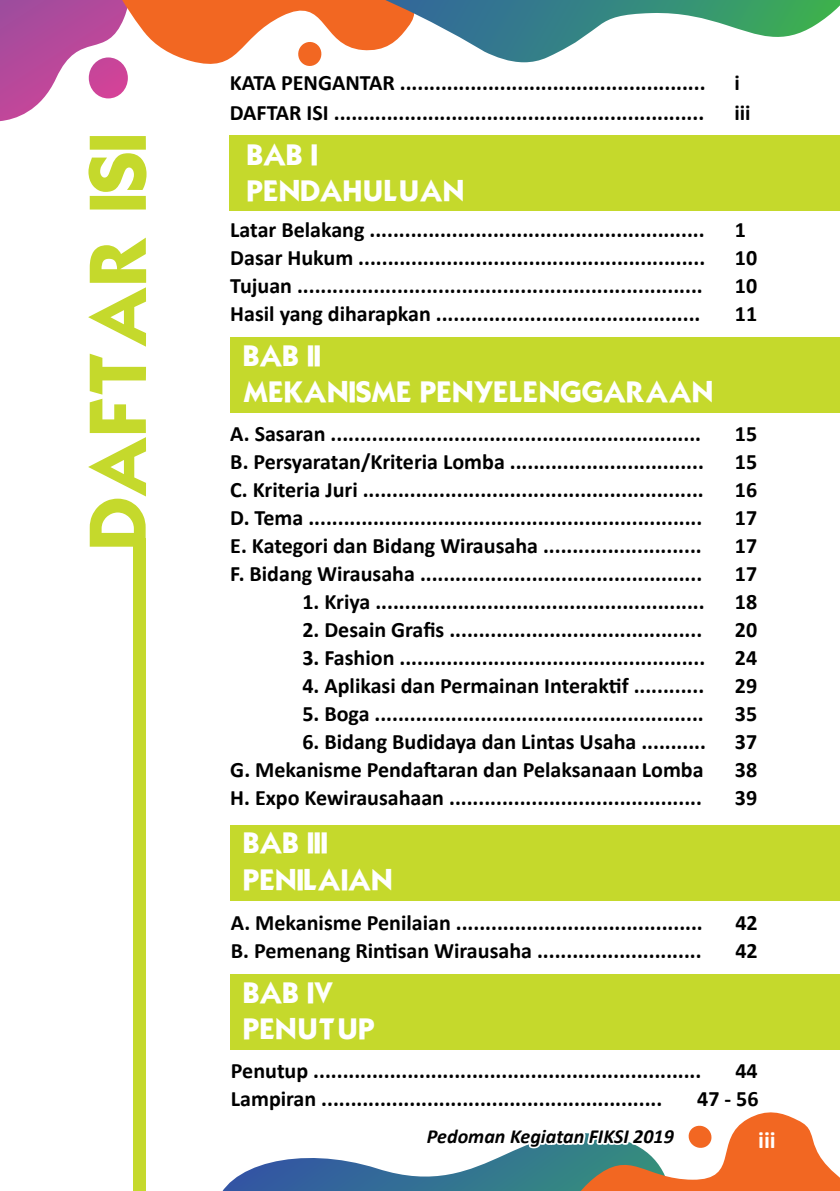
<style>
.page{position:relative;width:840px;height:1191px;background:#fff}
.page>*{position:absolute;margin:0;border:0;box-sizing:border-box;transform-origin:0 0}
.t1{font:80px "Mouser";color:#c5d92c}
.t2{font:30px/36px "Mouser";color:#fff}
.t3{font:700 24px "Calibri";color:#fff}
.t4{font:700 22px "Calibri";color:#000}
.t5{font:italic 700 20px "Calibri";color:#000}
</style>
<div class="page">
<svg style="left:0;top:0;width:839px;height:121px"></svg>
<svg style="left:222px;top:1112px;width:617px;height:79px"></svg>
<div style="left:230px;top:135px;width:609px;height:76px;background:#c5d92c"></div>
<div style="left:231px;top:338px;width:608px;height:75px;background:#c5d92c"></div>
<div style="left:231px;top:825px;width:608px;height:75px;background:#c5d92c"></div>
<div style="left:231px;top:974px;width:608px;height:76px;background:#c5d92c"></div>
<div style="left:133px;top:539px;width:13px;height:652px;background:#c5d92c"></div>
<div style="left:757px;top:1130px;width:42px;height:40px;background:#f26722"></div>
<p class="t4" style="left:230px;top:67px;width:477px">KATA PENGANTAR ....................................................</p>
<p class="t4" style="left:734px;top:67px;width:7px">i</p>
<p class="t4" style="left:230px;top:97px;width:475px">DAFTAR ISI ...............................................................</p>
<p class="t4" style="left:734px;top:97px;width:18px">iii</p>
<h1 class="t1" style="left:81px;top:549px;width:417px;rotate:-90deg">DAFTAR ISI</h1>
<h2 class="t2" style="left:247px;top:139px;width:219px">BAB I<br>PENDAHULUAN</h2>
<p class="t4" style="left:230px;top:214px;width:475px">Latar Belakang .........................................................</p>
<p class="t4" style="left:734px;top:214px;width:13px">1</p>
<p class="t4" style="left:230px;top:242px;width:476px">Dasar Hukum ...........................................................</p>
<p class="t4" style="left:734px;top:242px;width:24px">10</p>
<p class="t4" style="left:230px;top:270px;width:473px">Tujuan .....................................................................</p>
<p class="t4" style="left:734px;top:270px;width:24px">10</p>
<p class="t4" style="left:230px;top:298px;width:471px">Hasil yang diharapkan .............................................</p>
<p class="t4" style="left:734px;top:298px;width:24px">11</p>
<h2 class="t2" style="left:243px;top:339px;width:471px">BAB II<br>MEKANISME PENYELENGGARAAN</h2>
<p class="t4" style="left:230px;top:418px;width:472px">A. Sasaran ...............................................................</p>
<p class="t4" style="left:734px;top:418px;width:24px">15</p>
<p class="t4" style="left:230px;top:446px;width:475px">B. Persyaratan/Kriteria Lomba .................................</p>
<p class="t4" style="left:734px;top:446px;width:24px">15</p>
<p class="t4" style="left:230px;top:474px;width:474px">C. Kriteria Juri ..........................................................</p>
<p class="t4" style="left:734px;top:474px;width:24px">16</p>
<p class="t4" style="left:230px;top:502px;width:473px">D. Tema ...................................................................</p>
<p class="t4" style="left:734px;top:502px;width:24px">17</p>
<p class="t4" style="left:230px;top:530px;width:472px">E. Kategori dan Bidang Wirausaha ...........................</p>
<p class="t4" style="left:734px;top:530px;width:24px">17</p>
<p class="t4" style="left:230px;top:558px;width:473px">F. Bidang Wirausaha ................................................</p>
<p class="t4" style="left:734px;top:558px;width:24px">17</p>
<p class="t4" style="left:302px;top:586px;width:403px">1. Kriya ........................................................</p>
<p class="t4" style="left:734px;top:586px;width:24px">18</p>
<p class="t4" style="left:302px;top:614px;width:401px">2. Desain Grafis ...........................................</p>
<p class="t4" style="left:734px;top:614px;width:24px">20</p>
<p class="t4" style="left:302px;top:642px;width:404px">3. Fashion ....................................................</p>
<p class="t4" style="left:734px;top:642px;width:24px">24</p>
<p class="t4" style="left:302px;top:670px;width:403px">4. Aplikasi dan Permainan Interaktif ............</p>
<p class="t4" style="left:734px;top:670px;width:24px">29</p>
<p class="t4" style="left:302px;top:698px;width:402px">5. Boga ........................................................</p>
<p class="t4" style="left:734px;top:698px;width:24px">35</p>
<p class="t4" style="left:302px;top:726px;width:405px">6. Bidang Budidaya dan Lintas Usaha ...........</p>
<p class="t4" style="left:734px;top:726px;width:24px">37</p>
<p class="t4" style="left:230px;top:754px;width:474px">G. Mekanisme Pendaftaran dan Pelaksanaan Lomba</p>
<p class="t4" style="left:734px;top:754px;width:24px">38</p>
<p class="t4" style="left:230px;top:782px;width:473px">H. Expo Kewirausahaan ...........................................</p>
<p class="t4" style="left:734px;top:782px;width:24px">39</p>
<h2 class="t2" style="left:243px;top:826px;width:151px">BAB III<br>PENILAIAN</h2>
<p class="t4" style="left:231px;top:907px;width:473px">A. Mekanisme Penilaian ..........................................</p>
<p class="t4" style="left:735px;top:907px;width:24px">42</p>
<p class="t4" style="left:231px;top:935px;width:472px">B. Pemenang Rintisan Wirausaha ............................</p>
<p class="t4" style="left:735px;top:935px;width:24px">42</p>
<h2 class="t2" style="left:243px;top:976px;width:133px">BAB IV<br>PENUTUP</h2>
<p class="t4" style="left:231px;top:1055px;width:471px">Penutup ..................................................................</p>
<p class="t4" style="left:735px;top:1055px;width:24px">44</p>
<p class="t4" style="left:231px;top:1083px;width:432px">Lampiran ..........................................................</p>
<p class="t4" style="left:696px;top:1083px;width:63px">47 - 56</p>
<p class="t5" style="left:426px;top:1122px;width:248px">Pedoman Kegiatan FIKSI 2019</p>
<p class="t3" style="left:758px;top:1122px;width:14px">5</p>
<p class="t3" style="left:757px;top:1123px;width:19px">iii</p>
</div>
